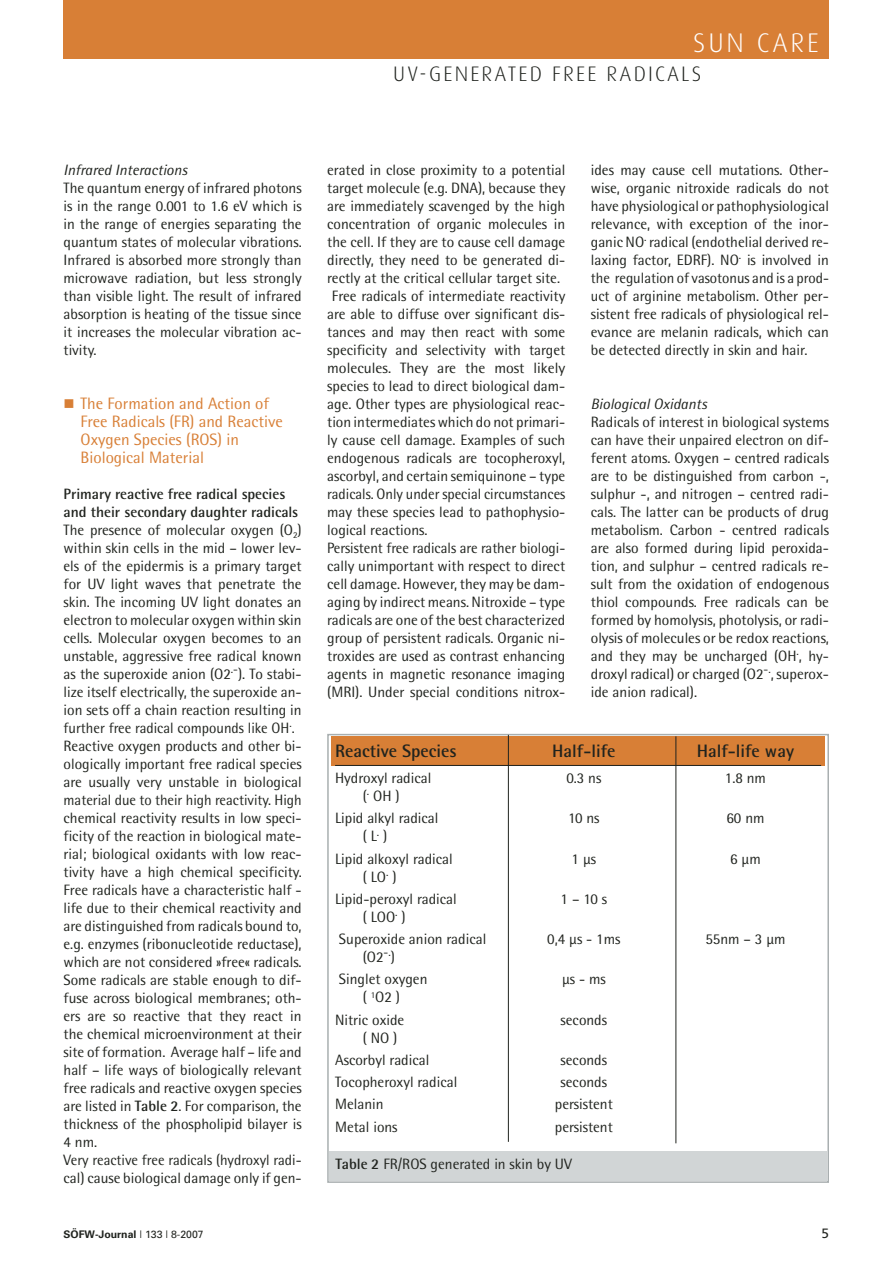
<style>
.page{position:relative;width:893px;height:1263px;background:#fff}
.page>*{position:absolute;margin:0;border:0;box-sizing:border-box;transform-origin:0 0}
.t1{font:300 27px "Dax";letter-spacing:.1em;color:#fff}
.t2{font:300 21px "Dax";letter-spacing:.1em;color:#20231e}
.t3{font:700 18px "Rotis Semi Sans";color:#20231e}
.t4{font:16.5px/18px "Rotis Semi Sans";color:#d87f36}
.t5{font:15px/18px "Rotis Semi Sans";color:#20231e}
.t6{font:13.5px "Frutiger";color:#20231e}
.t7{font:700 10.5px "Univers";color:#20231e}
.s1{font-style:italic}
.s2{font-weight:700}
.s3{font-weight:400}
</style>
<div class="page">
<div style="left:332px;top:736px;width:493px;height:30px;background:#d87f36"></div>
<div style="left:64px;top:0;width:765px;height:59px;background:#d87f36"></div>
<hr style="left:335px;top:765px;width:486px;height:1px;background:#20231e">
<div style="left:327px;top:734px;width:502px;height:449px;border:2px solid #a9afb0"></div>
<div style="left:329px;top:1150px;width:498px;height:30px;background:#d1d5d6"></div>
<hr style="left:508px;top:735px;width:1px;height:407px;background:#20231e">
<hr style="left:676px;top:736px;width:1px;height:407px;background:#20231e">
<p class="t1" style="left:693px;top:29px;width:127px">SUN CARE</p>
<p class="t2" style="left:393px;top:64px;width:310px">UV-GENERATED FREE RADICALS</p>
<p class="t5" style="left:64px;top:162px;width:240px"><span class="s1">Infrared Interactions<br></span>The quantum energy of infrared photons is in the range 0.001 to 1.6 eV which is in the range of energies separating the quantum states of molecular vibrations.<br>Infrared is absorbed more strongly than microwave radiation, but less strongly than visible light. The result of infrared absorption is heating of the tissue since it increases the molecular vibration ac&shy;tivity.</p>
<p class="t4" style="left:81px;top:396px;width:204px">The Formation and Action of<br>Free Radicals (FR) and Reactive<br>Oxygen Species (ROS) in<br>Biological Material</p>
<p class="t5" style="left:64px;top:486px;width:240px"><span class="s2">Primary reactive free radical species and their secondary daughter radicals </span>The presence of molecular oxygen (O<sub>2</sub>) within skin cells in the mid – lower lev&shy;els of the epidermis is a primary target for UV light waves that penetrate the skin. The incoming UV light donates an electron to molecular oxygen within skin cells. Molecular oxygen becomes to an unstable, aggressive free radical known as the superoxide anion (O2<sup>.-</sup>). To stabi&shy;lize itself electrically, the superoxide an&shy;ion sets off a chain reaction resulting in further free radical compounds like OH<sup>.</sup>.<br>Reactive oxygen products and other bi&shy;ologically important free radical species are usually very unstable in biological material due to their high reactivity. High chemical reactivity results in low speci&shy;ficity of the reaction in biological mate&shy;rial; biological oxidants with low reac&shy;tivity have a high chemical specificity.<br>Free radicals have a characteristic half - life due to their chemical reactivity and are distinguished from radicals bound to, e.g. enzymes (ribonucleotide reductase), which are not considered »free« radicals.<br>Some radicals are stable enough to dif&shy;fuse across biological membranes; oth&shy;ers are so reactive that they react in the chemical microenvironment at their site of formation. Average half – life and half – life ways of biologically relevant free radicals and reactive oxygen species are listed in <span class="s2">Table 2</span>. For comparison, the thickness of the phospholipid bilayer is 4 nm.<br>Very reactive free radicals (hydroxyl radi&shy;cal) cause biological damage only if gen-</p>
<p class="t5" style="left:327px;top:162px;width:240px">erated in close proximity to a potential</p>
<p class="t5" style="left:327px;top:180px;width:240px">target molecule (e.g. DNA), because they</p>
<p class="t5" style="left:327px;top:198px;width:240px">are immediately scavenged by the high</p>
<p class="t5" style="left:327px;top:216px;width:240px">concentration of organic molecules in</p>
<p class="t5" style="left:327px;top:234px;width:240px">the cell. If they are to cause cell damage</p>
<p class="t5" style="left:327px;top:252px;width:240px">directly, they need to be generated di-</p>
<p class="t5" style="left:327px;top:270px;width:234px">rectly at the critical cellular target site.</p>
<p class="t5" style="left:332px;top:288px;width:235px">Free radicals of intermediate reactivity</p>
<p class="t5" style="left:327px;top:306px;width:240px">are able to diffuse over significant dis-</p>
<p class="t5" style="left:327px;top:324px;width:240px">tances and may then react with some</p>
<p class="t5" style="left:327px;top:342px;width:240px">specificity and selectivity with target</p>
<p class="t5" style="left:327px;top:360px;width:240px">molecules. They are the most likely</p>
<p class="t5" style="left:327px;top:378px;width:240px">species to lead to direct biological dam-</p>
<p class="t5" style="left:327px;top:396px;width:240px">age. Other types are physiological reac-</p>
<p class="t5" style="left:327px;top:414px;width:240px">tion intermediates which do not primari-</p>
<p class="t5" style="left:327px;top:432px;width:240px">ly cause cell damage. Examples of such</p>
<p class="t5" style="left:327px;top:450px;width:240px">endogenous radicals are tocopheroxyl,</p>
<p class="t5" style="left:327px;top:468px;width:240px">ascorbyl, and certain semiquinone – type</p>
<p class="t5" style="left:327px;top:486px;width:240px">radicals. Only under special circumstances</p>
<p class="t5" style="left:327px;top:504px;width:240px">may these species lead to pathophysio-</p>
<p class="t5" style="left:327px;top:522px;width:102px">logical reactions.</p>
<p class="t5" style="left:327px;top:540px;width:240px">Persistent free radicals are rather biologi-</p>
<p class="t5" style="left:327px;top:558px;width:239px">cally unimportant with respect to direct</p>
<p class="t5" style="left:327px;top:576px;width:240px">cell damage. However, they may be dam-</p>
<p class="t5" style="left:327px;top:594px;width:240px">aging by indirect means. Nitroxide – type</p>
<p class="t5" style="left:327px;top:612px;width:240px">radicals are one of the best characterized</p>
<p class="t5" style="left:327px;top:630px;width:240px">group of persistent radicals. Organic ni-</p>
<p class="t5" style="left:327px;top:648px;width:240px">troxides are used as contrast enhancing</p>
<p class="t5" style="left:327px;top:666px;width:240px">agents in magnetic resonance imaging</p>
<p class="t5" style="left:327px;top:684px;width:240px">(MRI). Under special conditions nitrox-</p>
<p class="t5" style="left:591px;top:162px;width:240px;text-align:justify">ides may cause cell mutations. Other&shy;wise, organic nitroxide radicals do not have physiological or pathophysiological relevance, with exception of the inor&shy;ganic NO<sup>.</sup> radical (endothelial derived re&shy;laxing factor, EDRF). NO<sup>.</sup> is involved in the regulation of vasotonus and is a prod&shy;uct of arginine metabolism. Other per&shy;sistent free radicals of physiological rel&shy;evance are melanin radicals, which can be detected directly in skin and hair.</p>
<p class="t5" style="left:591px;top:396px;width:240px"><span class="s1">Biological Oxidants<br></span>Radicals of interest in biological systems can have their unpaired electron on dif&shy;ferent atoms. Oxygen – centred radicals are to be distinguished from carbon -, sulphur -, and nitrogen – centred radi&shy;cals. The latter can be products of drug metabolism. Carbon - centred radicals are also formed during lipid peroxida&shy;tion, and sulphur – centred radicals re&shy;sult from the oxidation of endogenous thiol compounds. Free radicals can be formed by homolysis, photolysis, or radi&shy;olysis of molecules or be redox reactions, and they may be uncharged (OH<sup>.</sup>, hy&shy;droxyl radical) or charged (O2<sup>-.</sup>, superox&shy;ide anion radical).</p>
<p class="t3" style="left:335px;top:744px;width:123px">Reactive Species</p>
<p class="t3" style="left:552px;top:744px;width:65px">Half-life</p>
<p class="t3" style="left:697px;top:744px;width:99px">Half-life way</p>
<p class="t5" style="left:335px;top:770px;width:98px">Hydroxyl radical</p>
<p class="t5" style="left:566px;top:770px;width:37px">0.3 ns</p>
<p class="t5" style="left:725px;top:770px;width:43px">1.8 nm</p>
<p class="t5" style="left:335px;top:786px;width:105px;line-height:22.2px;text-indent:28px">(<sup>.</sup> OH )<br>Lipid alkyl radical</p>
<p class="t5" style="left:568px;top:811px;width:33px">10 ns</p>
<p class="t5" style="left:726px;top:811px;width:40px">60 nm</p>
<p class="t5" style="left:335px;top:827px;width:119px;line-height:22.2px;text-indent:28px">( L<sup>.</sup> )<br>Lipid alkoxyl radical</p>
<p class="t5" style="left:335px;top:867px;width:123px;line-height:22.2px;text-indent:28px">( LO<sup>.</sup> )<br>Lipid-peroxyl radical</p>
<p class="t5" style="left:339px;top:907px;width:149px;line-height:22.2px;text-indent:24px">( LOO<sup>.</sup> )<br>Superoxide anion radical</p>
<p class="t5" style="left:339px;top:947px;width:90px;line-height:22.2px;text-align:center">(O2<sup>-.</sup>)<br>Singlet oxygen</p>
<p class="t5" style="left:335px;top:988px;width:71px;line-height:22.2px;text-align:right">( <sup>1</sup>O2 )<br>Nitric oxide</p>
<p class="t5" style="left:335px;top:1028px;width:96px;line-height:22.2px;text-align:center">( NO )<br>Ascorbyl radical</p>
<p class="t5" style="left:572px;top:851px;width:26px">1 µs</p>
<p class="t5" style="left:730px;top:851px;width:32px">6 µm</p>
<p class="t5" style="left:561px;top:891px;width:48px">1 – 10 s</p>
<p class="t5" style="left:547px;top:931px;width:75px">0,4 µs - 1ms</p>
<p class="t5" style="left:705px;top:931px;width:82px">55nm – 3 µm</p>
<p class="t5" style="left:562px;top:972px;width:45px">µs - ms</p>
<p class="t5" style="left:561px;top:1012px;width:48px">seconds</p>
<p class="t5" style="left:561px;top:1052px;width:48px">seconds</p>
<p class="t5" style="left:335px;top:1074px;width:124px">Tocopheroxyl radical</p>
<p class="t5" style="left:561px;top:1074px;width:48px">seconds</p>
<p class="t5" style="left:335px;top:1097px;width:50px">Melanin</p>
<p class="t5" style="left:555px;top:1097px;width:59px">persistent</p>
<p class="t5" style="left:335px;top:1119px;width:64px">Metal ions</p>
<p class="t5" style="left:555px;top:1119px;width:59px">persistent</p>
<p class="t5" style="left:336px;top:1156px;width:238px"><span class="s2">Table 2</span> FR/ROS generated in skin by UV</p>
<p class="t7" style="left:64px;top:1230px;width:142px">SÖFW-Journal <span class="s3">| 133 | 8-2007</span></p>
<p class="t6" style="left:821px;top:1228px;width:9px">5</p>
</div>
